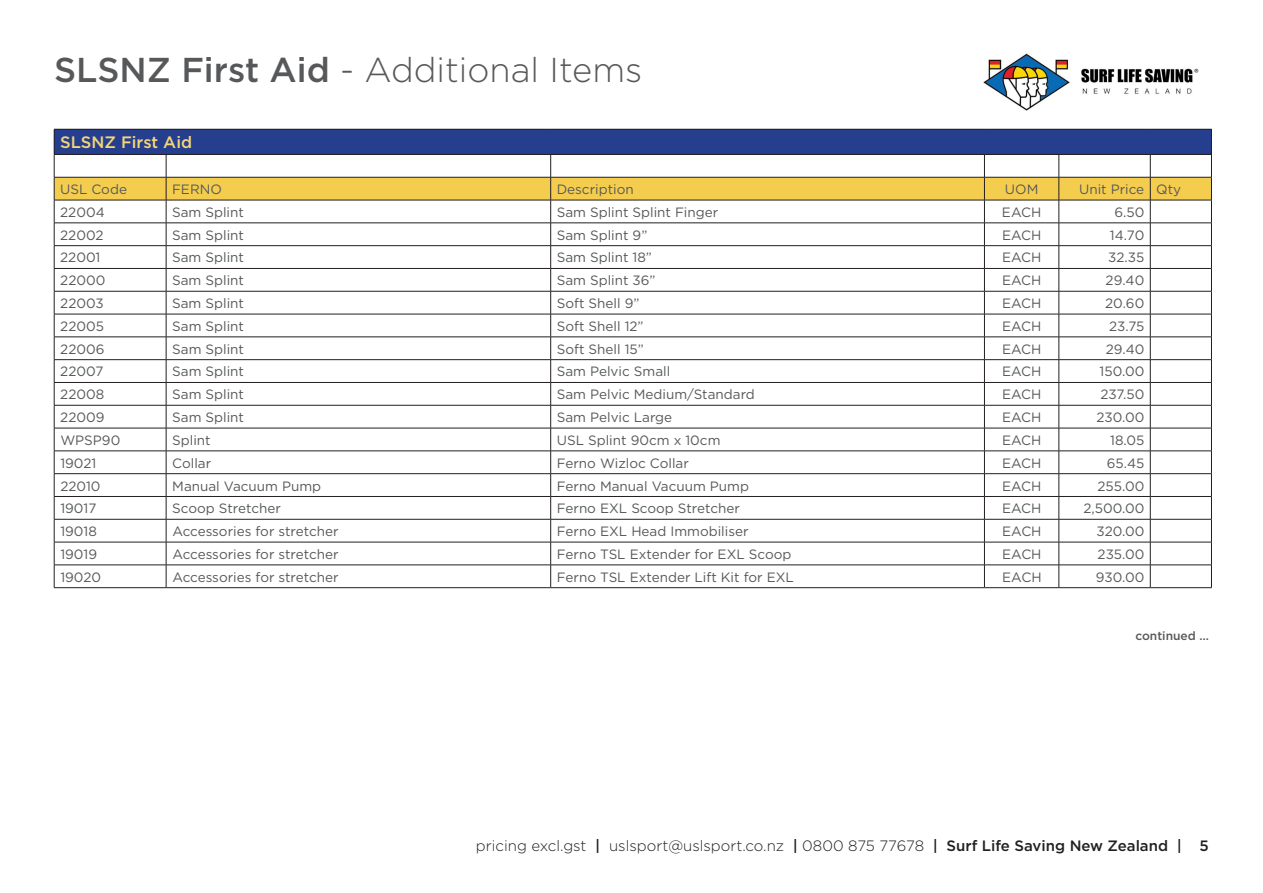
<style>
.page{position:relative;width:1263px;height:893px;background:#fff}
.page>*{position:absolute;margin:0;border:0;box-sizing:border-box;transform-origin:0 0}
.box_text{font:300 34.5px "Gotham";color:#57585a}
.box_text-2{font:500 16.5px "Gotham";color:#f6d676}
.t1{font:300 15px "Gotham";color:#231f20}
.box_text-3{font:13.5px "Gotham";color:#57585a}
.box_text-4{font:500 12px "Gotham";color:#57585a}
.s1{font-weight:500}
</style>
<div class="page">
<img style="left:963px;top:53px;width:249px;height:76px">
<svg style="left:54px;top:129px;width:1158px;height:458px"></svg>
<hr style="left:54px;top:587px;width:112px;height:1px;background:#231f20">
<hr style="left:166px;top:587px;width:385px;height:1px;background:#231f20">
<hr style="left:551px;top:587px;width:433px;height:1px;background:#231f20">
<hr style="left:984px;top:587px;width:75px;height:1px;background:#231f20">
<hr style="left:1059px;top:587px;width:91px;height:1px;background:#231f20">
<hr style="left:1150px;top:587px;width:62px;height:1px;background:#231f20">
<p class="box_text" style="left:54px;top:48px;width:590px"><span class="s1">SLSNZ First Aid</span> - Additional Items</p>
<p class="box_text-2" style="left:60px;top:132px;width:133px">SLSNZ First Aid</p>
<p class="box_text-3" style="left:60px;top:181px;width:68px">USL Code</p>
<p class="box_text-3" style="left:172px;top:181px;width:51px">FERNO</p>
<p class="box_text-3" style="left:557px;top:181px;width:79px">Description</p>
<p class="box_text-3" style="left:1005px;top:181px;width:35px">UOM</p>
<p class="box_text-3" style="left:1079px;top:181px;width:67px">Unit Price</p>
<p class="box_text-3" style="left:1156px;top:181px;width:26px">Qty</p>
<p class="box_text-3" style="left:60px;top:203px;width:46px">22004</p>
<p class="box_text-3" style="left:172px;top:203px;width:73px">Sam Splint</p>
<p class="box_text-3" style="left:557px;top:203px;width:163px">Sam Splint Splint Finger</p>
<p class="box_text-3" style="left:1002px;top:203px;width:41px">EACH</p>
<p class="box_text-3" style="left:1114px;top:203px;width:31px">6.50</p>
<p class="box_text-3" style="left:60px;top:226px;width:45px">22002</p>
<p class="box_text-3" style="left:172px;top:226px;width:73px">Sam Splint</p>
<p class="box_text-3" style="left:557px;top:226px;width:92px">Sam Splint 9”</p>
<p class="box_text-3" style="left:1002px;top:226px;width:41px">EACH</p>
<p class="box_text-3" style="left:1110px;top:226px;width:36px">14.70</p>
<p class="box_text-3" style="left:60px;top:249px;width:42px">22001</p>
<p class="box_text-3" style="left:172px;top:249px;width:73px">Sam Splint</p>
<p class="box_text-3" style="left:557px;top:249px;width:97px">Sam Splint 18”</p>
<p class="box_text-3" style="left:1002px;top:249px;width:41px">EACH</p>
<p class="box_text-3" style="left:1108px;top:249px;width:38px">32.35</p>
<p class="box_text-3" style="left:60px;top:272px;width:47px">22000</p>
<p class="box_text-3" style="left:172px;top:272px;width:73px">Sam Splint</p>
<p class="box_text-3" style="left:557px;top:272px;width:100px">Sam Splint 36”</p>
<p class="box_text-3" style="left:1002px;top:272px;width:41px">EACH</p>
<p class="box_text-3" style="left:1106px;top:272px;width:40px">29.40</p>
<p class="box_text-3" style="left:60px;top:295px;width:45px">22003</p>
<p class="box_text-3" style="left:172px;top:295px;width:73px">Sam Splint</p>
<p class="box_text-3" style="left:557px;top:295px;width:84px">Soft Shell 9”</p>
<p class="box_text-3" style="left:1002px;top:295px;width:41px">EACH</p>
<p class="box_text-3" style="left:1105px;top:295px;width:41px">20.60</p>
<p class="box_text-3" style="left:60px;top:317px;width:45px">22005</p>
<p class="box_text-3" style="left:172px;top:317px;width:73px">Sam Splint</p>
<p class="box_text-3" style="left:557px;top:317px;width:88px">Soft Shell 12”</p>
<p class="box_text-3" style="left:1002px;top:317px;width:41px">EACH</p>
<p class="box_text-3" style="left:1109px;top:317px;width:37px">23.75</p>
<p class="box_text-3" style="left:60px;top:340px;width:46px">22006</p>
<p class="box_text-3" style="left:172px;top:340px;width:73px">Sam Splint</p>
<p class="box_text-3" style="left:557px;top:340px;width:89px">Soft Shell 15”</p>
<p class="box_text-3" style="left:1002px;top:340px;width:41px">EACH</p>
<p class="box_text-3" style="left:1106px;top:340px;width:40px">29.40</p>
<p class="box_text-3" style="left:60px;top:363px;width:45px">22007</p>
<p class="box_text-3" style="left:172px;top:363px;width:73px">Sam Splint</p>
<p class="box_text-3" style="left:557px;top:363px;width:115px">Sam Pelvic Small</p>
<p class="box_text-3" style="left:1002px;top:363px;width:41px">EACH</p>
<p class="box_text-3" style="left:1099px;top:363px;width:46px">150.00</p>
<p class="box_text-3" style="left:60px;top:386px;width:45px">22008</p>
<p class="box_text-3" style="left:172px;top:386px;width:73px">Sam Splint</p>
<p class="box_text-3" style="left:557px;top:386px;width:199px">Sam Pelvic Medium/Standard</p>
<p class="box_text-3" style="left:1002px;top:386px;width:41px">EACH</p>
<p class="box_text-3" style="left:1100px;top:386px;width:45px">237.50</p>
<p class="box_text-3" style="left:60px;top:409px;width:46px">22009</p>
<p class="box_text-3" style="left:172px;top:409px;width:73px">Sam Splint</p>
<p class="box_text-3" style="left:557px;top:409px;width:117px">Sam Pelvic Large</p>
<p class="box_text-3" style="left:1002px;top:409px;width:41px">EACH</p>
<p class="box_text-3" style="left:1096px;top:409px;width:50px">230.00</p>
<p class="box_text-3" style="left:60px;top:431px;width:62px">WPSP90</p>
<p class="box_text-3" style="left:172px;top:431px;width:40px">Splint</p>
<p class="box_text-3" style="left:557px;top:431px;width:165px">USL Splint 90cm x 10cm</p>
<p class="box_text-3" style="left:1002px;top:431px;width:41px">EACH</p>
<p class="box_text-3" style="left:1110px;top:431px;width:36px">18.05</p>
<p class="box_text-3" style="left:60px;top:454px;width:38px">19021</p>
<p class="box_text-3" style="left:172px;top:454px;width:40px">Collar</p>
<p class="box_text-3" style="left:557px;top:454px;width:133px">Ferno Wizloc Collar</p>
<p class="box_text-3" style="left:1002px;top:454px;width:41px">EACH</p>
<p class="box_text-3" style="left:1107px;top:454px;width:39px">65.45</p>
<p class="box_text-3" style="left:60px;top:477px;width:42px">22010</p>
<p class="box_text-3" style="left:172px;top:477px;width:150px">Manual Vacuum Pump</p>
<p class="box_text-3" style="left:557px;top:477px;width:194px">Ferno Manual Vacuum Pump</p>
<p class="box_text-3" style="left:1002px;top:477px;width:41px">EACH</p>
<p class="box_text-3" style="left:1097px;top:477px;width:48px">255.00</p>
<p class="box_text-3" style="left:60px;top:500px;width:38px">19017</p>
<p class="box_text-3" style="left:172px;top:500px;width:110px">Scoop Stretcher</p>
<p class="box_text-3" style="left:557px;top:500px;width:184px">Ferno EXL Scoop Stretcher</p>
<p class="box_text-3" style="left:1002px;top:500px;width:41px">EACH</p>
<p class="box_text-3" style="left:1083px;top:500px;width:63px">2,500.00</p>
<p class="box_text-3" style="left:60px;top:523px;width:38px">19018</p>
<p class="box_text-3" style="left:172px;top:523px;width:168px">Accessories for stretcher</p>
<p class="box_text-3" style="left:557px;top:523px;width:193px">Ferno EXL Head Immobiliser</p>
<p class="box_text-3" style="left:1002px;top:523px;width:41px">EACH</p>
<p class="box_text-3" style="left:1096px;top:523px;width:50px">320.00</p>
<p class="box_text-3" style="left:60px;top:545px;width:38px">19019</p>
<p class="box_text-3" style="left:172px;top:545px;width:168px">Accessories for stretcher</p>
<p class="box_text-3" style="left:557px;top:545px;width:236px">Ferno TSL Extender for EXL Scoop</p>
<p class="box_text-3" style="left:1002px;top:545px;width:41px">EACH</p>
<p class="box_text-3" style="left:1097px;top:545px;width:48px">235.00</p>
<p class="box_text-3" style="left:60px;top:568px;width:42px">19020</p>
<p class="box_text-3" style="left:172px;top:568px;width:168px">Accessories for stretcher</p>
<p class="box_text-3" style="left:557px;top:568px;width:238px">Ferno TSL Extender Lift Kit for EXL</p>
<p class="box_text-3" style="left:1002px;top:568px;width:41px">EACH</p>
<p class="box_text-3" style="left:1096px;top:568px;width:50px">930.00</p>
<p class="box_text-4" style="left:1135px;top:628px;width:75px">continued …</p>
<p class="t1" style="left:476px;top:837px;width:734px">pricing excl.gst <span class="s1">|</span> uslsport@uslsport.co.nz <span class="s1">|</span> 0800 875 77678 <span class="s1">| Surf Life Saving New Zealand | 5</span></p>
</div>
